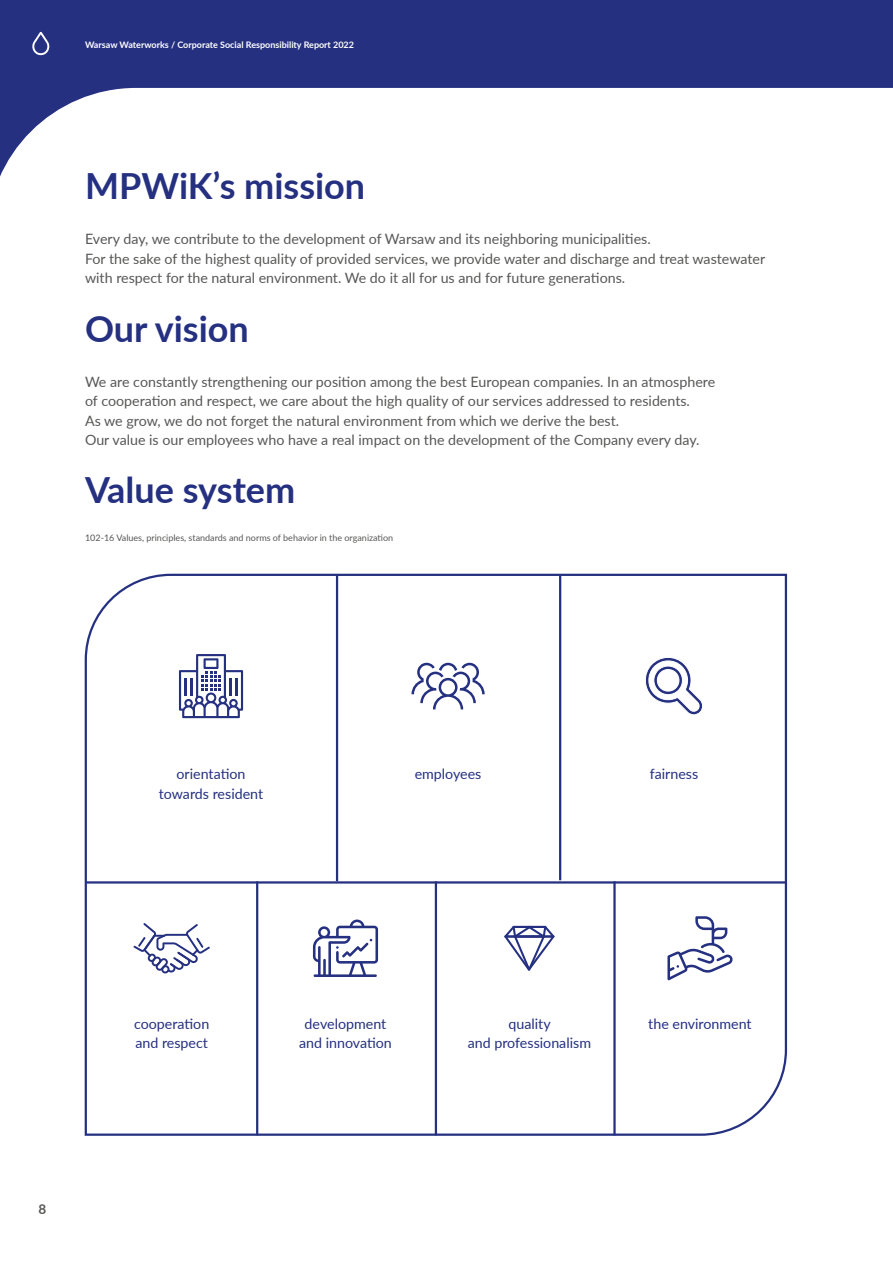
<style>
.page{position:relative;width:893px;height:1263px;background:#fff}
.page>*{position:absolute;margin:0;border:0;box-sizing:border-box;transform-origin:0 0}
.t1{font:700 36px "Lato";color:#253081}
.t2{font:14.25px/19.5px "Lato";color:#575756}
.t3{font:14.25px/19.5px "Lato";color:#253081;text-align:center}
.t4{font:700 13.5px "Lato";color:#575756}
.t5{font:9px "Lato";color:#575756}
.t6{font:700 9px "Lato";color:#fff}
</style>
<div class="page">
<div style="left:0;top:0;width:893px;height:106px;background:#253081"></div>
<svg style="left:32px;top:32px;width:18px;height:23px"></svg>
<svg style="left:0;top:88px;width:893px;height:89px"></svg>
<svg style="left:84px;top:573px;width:704px;height:563px"></svg>
<hr style="left:336px;top:575px;width:2px;height:306px;background:#253081">
<svg style="left:179px;top:654px;width:64px;height:64px"></svg>
<svg style="left:411px;top:663px;width:74px;height:46px"></svg>
<svg style="left:133px;top:923px;width:77px;height:50px"></svg>
<svg style="left:667px;top:916px;width:66px;height:64px"></svg>
<svg style="left:313px;top:919px;width:65px;height:58px"></svg>
<svg style="left:504px;top:926px;width:51px;height:45px"></svg>
<svg style="left:642px;top:656px;width:62px;height:59px"></svg>
<hr style="left:85px;top:881px;width:702px;height:2px;background:#253081">
<hr style="left:559px;top:574px;width:2px;height:306px;background:#253081">
<hr style="left:256px;top:881px;width:2px;height:254px;background:#253081">
<hr style="left:435px;top:881px;width:2px;height:254px;background:#253081">
<hr style="left:613px;top:881px;width:3px;height:254px;background:#253081">
<p class="t6" style="left:85px;top:38px;width:271px">Warsaw Waterworks / Corporate Social Responsibility Report 2022</p>
<h1 class="t1" style="left:85px;top:159px;width:282px">MPWiK’s mission</h1>
<p class="t2" style="left:85px;top:229px;width:682px">Every day, we contribute to the development of Warsaw and its neighboring municipalities.<br>For the sake of the highest quality of provided services, we provide water and discharge and treat wastewater with respect for the natural environment. We do it all for us and for future generations.</p>
<h1 class="t1" style="left:85px;top:302px;width:165px">Our vision</h1>
<p class="t2" style="left:85px;top:371px;width:632px">We are constantly strengthening our position among the best European companies. In an atmosphere of cooperation and respect, we care about the high quality of our services addressed to residents.<br>As we grow, we do not forget the natural environment from which we derive the best.<br>Our value is our employees who have a real impact on the development of the Company every day.</p>
<h1 class="t1" style="left:85px;top:464px;width:212px">Value system</h1>
<p class="t5" style="left:85px;top:531px;width:310px">102-16 Values, principles, standards and norms of behavior in the organization</p>
<p class="t4" style="left:39px;top:1199px;width:9px">8</p>
<p class="t3" style="left:159px;top:763px;width:106px">orientation towards resident</p>
<p class="t3" style="left:415px;top:763px;width:68px">employees</p>
<p class="t3" style="left:650px;top:763px;width:50px">fairness</p>
<p class="t3" style="left:134px;top:1013px;width:77px;text-align:left">cooperation and respect</p>
<p class="t3" style="left:299px;top:1013px;width:94px">development and innovation</p>
<p class="t3" style="left:468px;top:1013px;width:125px">quality<br>and professionalism</p>
<p class="t3" style="left:648px;top:1013px;width:105px">the environment</p>
</div>
